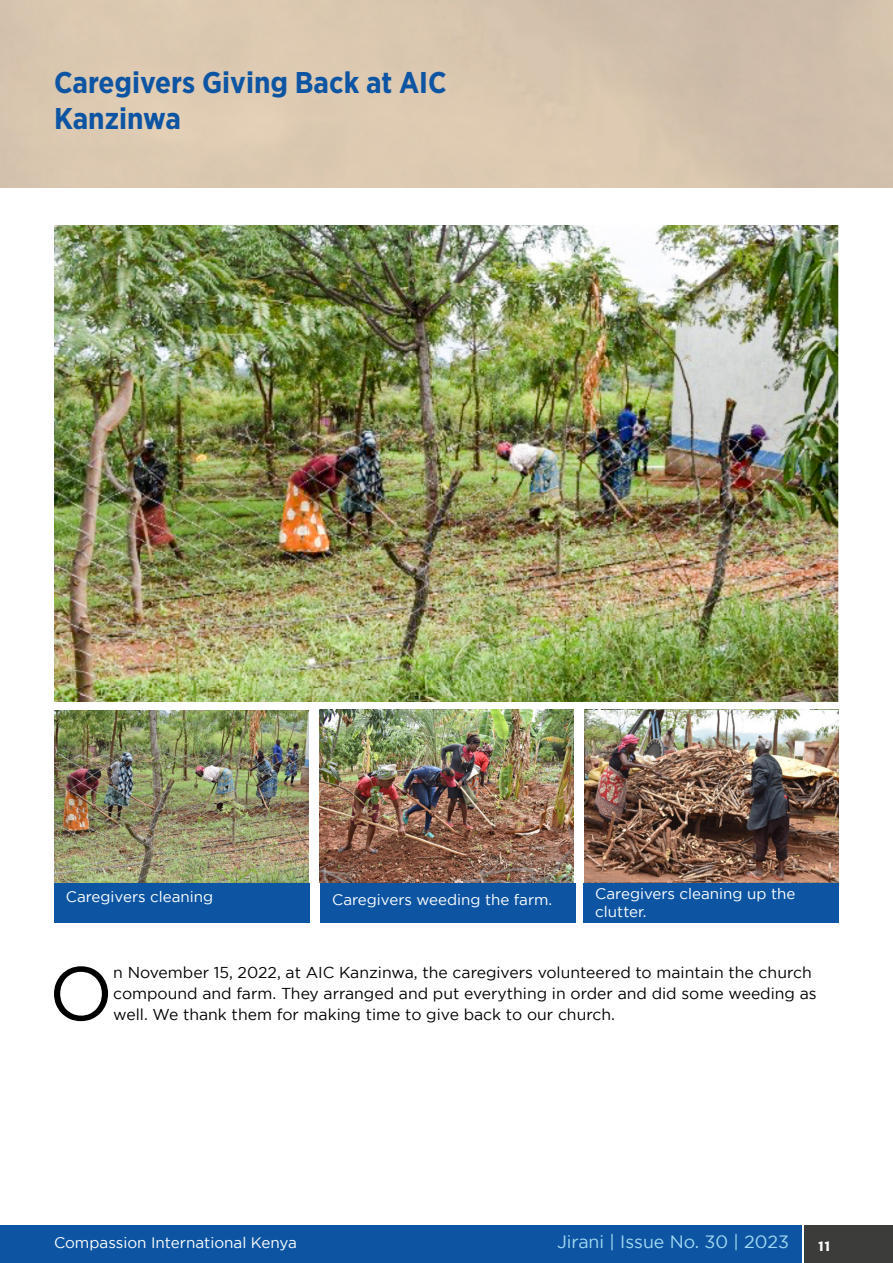
<style>
.page{position:relative;width:893px;height:1263px;background:#fff}
.page>*{position:absolute;margin:0;border:0;box-sizing:border-box;transform-origin:0 0}
.t1{font:75.75px "Gotham";color:#000}
.heading{font:700 30px/36px "Gotham Narrow";color:#0d55a3}
.t2{font:17.7px "Gotham";color:#a1d9f2}
.t3{font:700 17.7px "Linotype Tetria";color:#fff}
.t4{font:15.75px/21px "Gotham";color:#000}
.t5{font:15.3px "Gotham";color:#fff}
.caps{font:15.15px/18.1px "Gotham";color:#fff}
</style>
<div class="page">
<img style="left:54px;top:225px;width:785px;height:477px">
<img style="left:320px;top:710px;width:254px;height:173px">
<img style="left:54px;top:710px;width:254px;height:173px">
<img style="left:585px;top:710px;width:254px;height:173px">
<div style="left:583px;top:883px;width:256px;height:40px;background:#0d55a3"></div>
<div style="left:320px;top:883px;width:256px;height:40px;background:#0d55a3"></div>
<div style="left:54px;top:883px;width:256px;height:40px;background:#0d55a3"></div>
<div style="left:0;top:1225px;width:801px;height:38px;background:#0d55a3"></div>
<div style="left:804px;top:1225px;width:89px;height:38px;background:#3c3c3b"></div>
<p class="heading" style="left:54px;top:64px;width:394px">Caregivers Giving Back at AIC<br>Kanzinwa</p>
<p class="caps" style="left:66px;top:887px;width:149px">Caregivers cleaning</p>
<p class="caps" style="left:332px;top:890px;width:222px">Caregivers weeding the farm.</p>
<p class="caps" style="left:595px;top:884px;width:202px">Caregivers cleaning up the clutter.</p>
<p class="t1" style="left:49px;top:951px;width:66px">O</p>
<p class="t4" style="left:113px;top:962px;width:705px">n November 15, 2022, at AIC Kanzinwa, the caregivers volunteered to maintain the church compound and farm. They arranged and put everything in order and did some weeding as well. We thank them for making time to give back to our church.</p>
<p class="t5" style="left:54px;top:1234px;width:245px">Compassion International Kenya</p>
<p class="t2" style="left:557px;top:1232px;width:233px">Jirani | Issue No. 30 | 2023</p>
<p class="t3" style="left:818px;top:1233px;width:14px">11</p>
</div>
